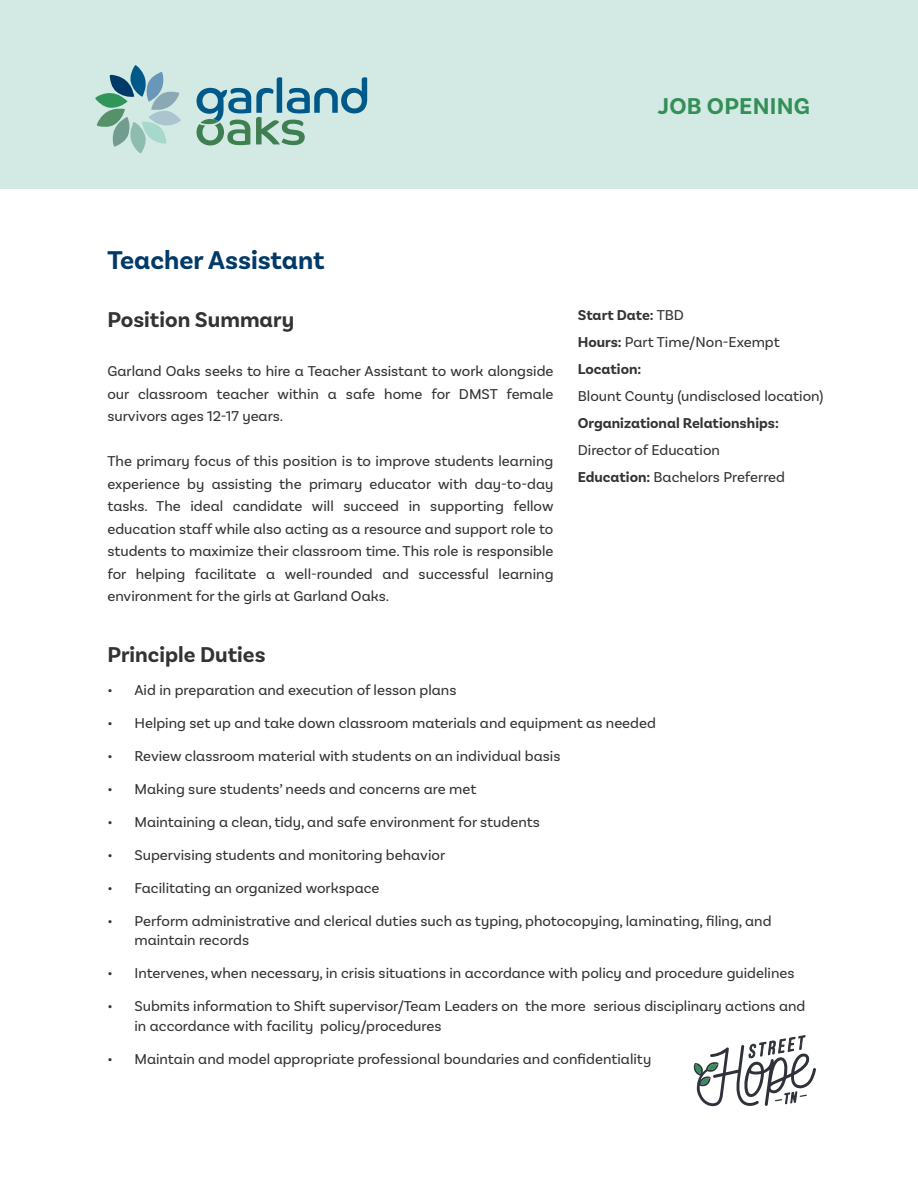
<style>
.page{position:relative;width:918px;height:1188px;background:#fff}
.page>*{position:absolute;margin:0;border:0;box-sizing:border-box;transform-origin:0 0}
.t1{font:700 27px "Basic Sans Alt";color:#013969}
.t2{font:700 24px "Basic Sans Alt";letter-spacing:.01em;color:#338f57}
.t3{font:700 22.5px "Basic Sans Alt";color:#323332}
.t4{font:15px/22.5px "Basic Sans Alt";color:#323332}
.t5{font:700 15px/27px "Basic Sans Alt";color:#323332}
.s1{font-weight:400}
.s2{font-weight:700}
</style>
<div class="page">
<div style="left:0;top:0;width:918px;height:189px;background:#d2eae3"></div>
<svg style="left:95px;top:65px;width:86px;height:88px"></svg>
<svg style="left:197px;top:77px;width:170px;height:68px"></svg>
<svg style="left:694px;top:1035px;width:122px;height:72px"></svg>
<p class="t2" style="left:658px;top:92px;width:153px">JOB OPENING</p>
<p class="t1" style="left:107px;top:243px;width:219px">Teacher Assistant</p>
<p class="t3" style="left:107px;top:306px;width:188px">Position Summary</p>
<p class="t4" style="left:107px;top:360px;width:448px;text-align:justify">Garland Oaks seeks to hire a Teacher Assistant to work alongside our classroom teacher within a safe home for DMST female survivors ages 12-17 years.</p>
<p class="t4" style="left:107px;top:450px;width:448px;text-align:justify">The primary focus of this position is to improve students learning experience by assisting the primary educator with day-to-day tasks. The ideal candidate will succeed in supporting fellow education staff while also acting as a resource and support role to students to maximize their classroom time. This role is responsible for helping facilitate a well-rounded and successful learning environment for the girls at Garland Oaks.</p>
<p class="t5" style="left:578px;top:302px;width:108px">Start Date: <span class="s1">TBD</span></p>
<p class="t4" style="left:578px;top:331px;width:203px"><span class="s2">Hours:</span> Part Time/Non-Exempt</p>
<p class="t4" style="left:578px;top:356px;width:247px;line-height:27px"><span class="s2">Location:<br></span>Blount County (undisclosed location)</p>
<p class="t5" style="left:578px;top:410px;width:203px">Organizational Relationships:<br><span class="s1">Director of Education</span></p>
<p class="t4" style="left:578px;top:466px;width:209px"><span class="s2">Education:</span> Bachelors Preferred</p>
<p class="t3" style="left:107px;top:641px;width:160px">Principle Duties</p>
<p class="t4" style="left:107px;top:678px;width:351px">• Aid in preparation and execution of lesson plans</p>
<p class="t4" style="left:107px;top:711px;width:550px">• Helping set up and take down classroom materials and equipment as needed</p>
<p class="t4" style="left:107px;top:744px;width:454px">• Review classroom material with students on an individual basis</p>
<p class="t4" style="left:107px;top:777px;width:370px">• Making sure students’ needs and concerns are met</p>
<p class="t4" style="left:107px;top:810px;width:434px">• Maintaining a clean, tidy, and safe environment for students</p>
<p class="t4" style="left:107px;top:843px;width:339px">• Supervising students and monitoring behavior</p>
<p class="t4" style="left:107px;top:876px;width:274px">• Facilitating an organized workspace</p>
<p class="t4" style="left:134px;top:911px;width:639px;line-height:19.5px;text-indent:-27px">• Perform administrative and clerical duties such as typing, photocopying, laminating, filing, and maintain records</p>
<p class="t4" style="left:107px;top:962px;width:689px">• Intervenes, when necessary, in crisis situations in accordance with policy and procedure guidelines</p>
<p class="t4" style="left:134px;top:996px;width:673px;line-height:19.5px;text-indent:-27px">• Submits information to Shift supervisor/Team Leaders on the more serious disciplinary actions and in accordance with facility policy/procedures</p>
<p class="t4" style="left:107px;top:1047px;width:545px">• Maintain and model appropriate professional boundaries and confidentiality</p>
</div>
